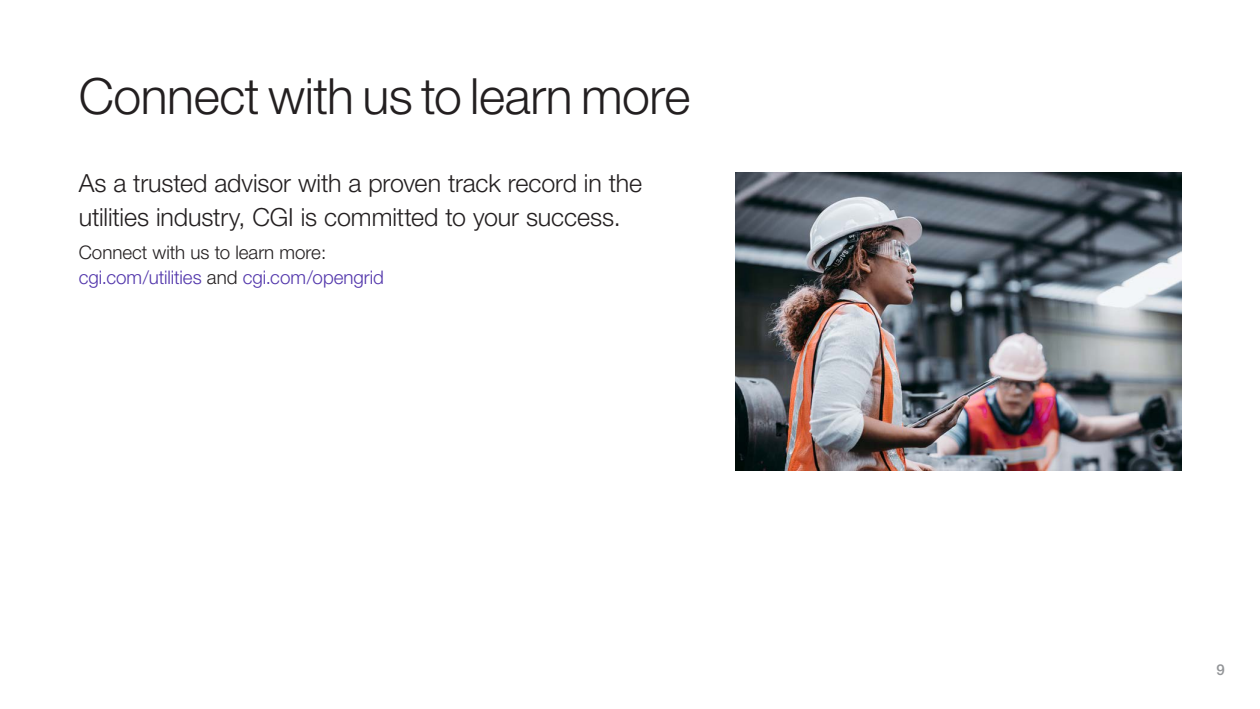
<style>
.page{position:relative;width:1260px;height:709px;background:#fff}
.page>*{position:absolute;margin:0;border:0;box-sizing:border-box;transform-origin:0 0}
.t1{font:300 50px "Helvetica Neue";letter-spacing:-.01em;color:#231f20}
.Text_intro_big{font:300 25px/33.4px "Helvetica Neue";letter-spacing:-.005em;color:#231f20}
.Text_intro{font:300 18.75px/25px "Helvetica Neue";color:#5236ab}
.t2{font:500 15px "Helvetica Neue";color:#939598}
.s1{color:#231f20}
</style>
<div class="page">
<img style="left:735px;top:173px;width:446px;height:297px">
<h1 class="t1" style="left:79px;top:66px;width:613px">Connect with us to learn more</h1>
<p class="Text_intro_big" style="left:79px;top:166px;width:565px">As a trusted advisor with a proven track record in the utilities industry, CGI is committed to your success.</p>
<p class="Text_intro" style="left:79px;top:240px;width:307px"><span class="s1">Connect with us to learn more: </span>cgi.com/utilities <span class="s1">and</span> cgi.com/opengrid</p>
<p class="t2" style="left:1216px;top:660px;width:10px">9</p>
</div>
